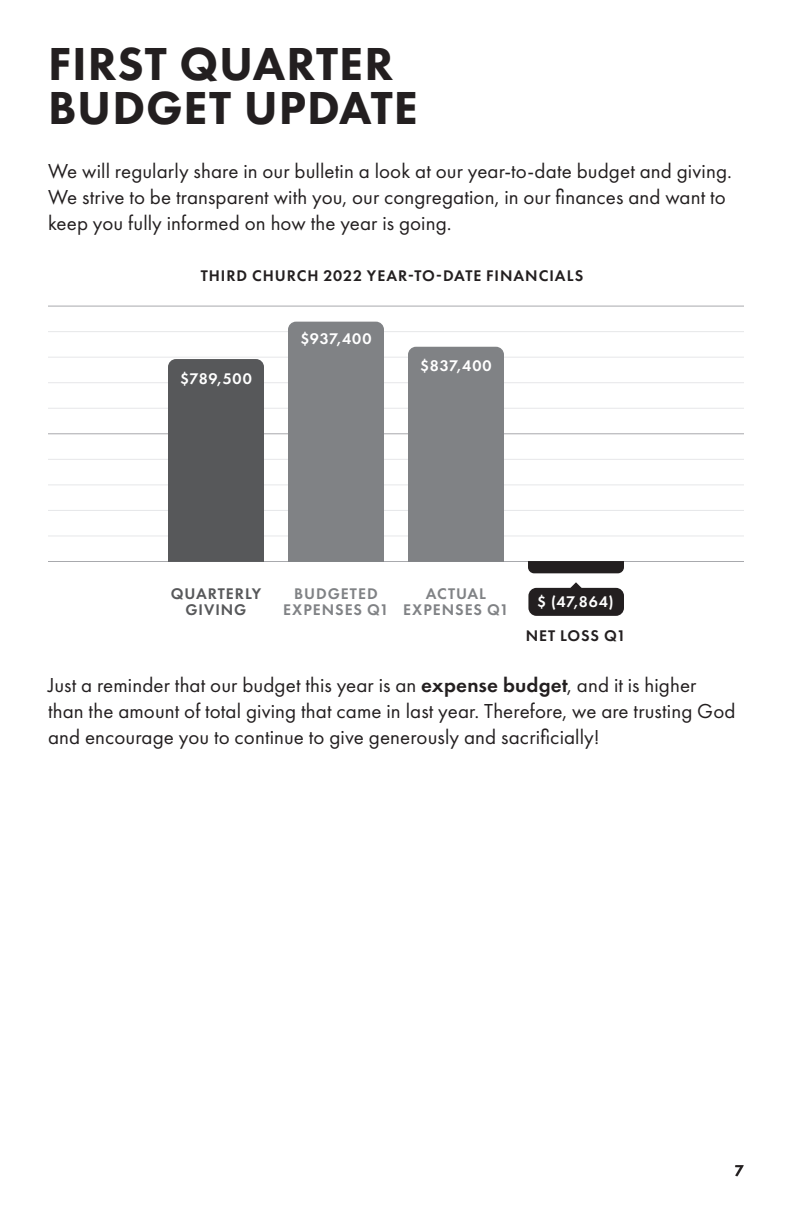
<style>
.page{position:relative;width:792px;height:1224px;background:#fff}
.page>*{position:absolute;margin:0;border:0;box-sizing:border-box;transform-origin:0 0}
.Page_Header{font:800 48px/44px "Futura PT";letter-spacing:.015em;color:#231f20}
.Body{font:21px/26px "Futura PT";letter-spacing:.005em;color:#231f20}
.Liturgy{font:600 16px "Futura PT";letter-spacing:.06em;color:#231f20}
.Liturgy-2{font:600 16px/16px "Futura PT";letter-spacing:.06em;color:#808285;text-align:center}
.Liturgy-3{font:600 16px "Futura PT";letter-spacing:.05em;color:#fff}
.Liturgy-4{font:600 16px/16px "Futura PT";letter-spacing:.06em;color:#57585a;text-align:center}
.s1{font-weight:600}
</style>
<div class="page">
<hr style="left:48px;top:561px;width:696px;height:1px;background:#a8a9ad">
<hr style="left:48px;top:306px;width:696px;height:1px;background:#a8a9ad">
<hr style="left:48px;top:331px;width:696px;height:1px;background:#e6e7e9">
<hr style="left:48px;top:357px;width:696px;height:1px;background:#e6e7e9">
<hr style="left:48px;top:382px;width:696px;height:1px;background:#e6e7e9">
<hr style="left:48px;top:408px;width:696px;height:1px;background:#e6e7e9">
<hr style="left:48px;top:433px;width:696px;height:1px;background:#a8a9ad">
<hr style="left:48px;top:459px;width:696px;height:1px;background:#e6e7e9">
<hr style="left:48px;top:484px;width:696px;height:1px;background:#e6e7e9">
<hr style="left:48px;top:510px;width:696px;height:1px;background:#e6e7e9">
<hr style="left:48px;top:535px;width:696px;height:1px;background:#e6e7e9">
<div style="left:168px;top:359px;width:96px;height:203px;background:#57585a"></div>
<div style="left:288px;top:322px;width:96px;height:240px;background:#808285"></div>
<div style="left:528px;top:588px;width:96px;height:28px;background:#231f20;border-radius:8px"></div>
<svg style="left:528px;top:561px;width:96px;height:12px"></svg>
<svg style="left:570px;top:582px;width:12px;height:6px"></svg>
<div style="left:408px;top:347px;width:96px;height:215px;background:#808285"></div>
<p class="Page_Header" style="left:48px;top:41px;width:371px">FIRST QUARTER<br>BUDGET UPDATE</p>
<p class="Body" style="left:48px;top:158px;width:685px">We will regularly share in our bulletin a look at our year-to-date budget and giving.<br>We strive to be transparent with you, our congregation, in our finances and want to keep you fully informed on how the year is going.</p>
<p class="Liturgy" style="left:201px;top:265px;width:384px">THIRD CHURCH 2022 YEAR-TO-DATE FINANCIALS</p>
<p class="Liturgy-3" style="left:180px;top:368px;width:73px">$789,500</p>
<p class="Liturgy-3" style="left:300px;top:329px;width:73px">$937,400</p>
<p class="Liturgy-3" style="left:420px;top:356px;width:73px">$837,400</p>
<p class="Liturgy-4" style="left:171px;top:585px;width:92px">QUARTERLY<br>GIVING</p>
<p class="Liturgy-2" style="left:283px;top:585px;width:107px">BUDGETED<br>EXPENSES Q1</p>
<p class="Liturgy-2" style="left:403px;top:585px;width:107px">ACTUAL<br>EXPENSES Q1</p>
<p class="Liturgy-3" style="left:537px;top:592px;width:78px">$ (47,864)</p>
<p class="Liturgy" style="left:526px;top:626px;width:102px">NET LOSS Q1</p>
<p class="Body" style="left:48px;top:672px;width:689px">Just a reminder that our budget this year is an <span class="s1">expense budget</span>, and it is higher than the amount of total giving that came in last year. Therefore, we are trusting God and encourage you to continue to give generously and sacrificially!</p>
<p class="Liturgy" style="left:735px;top:1161px;width:11px">7</p>
</div>
